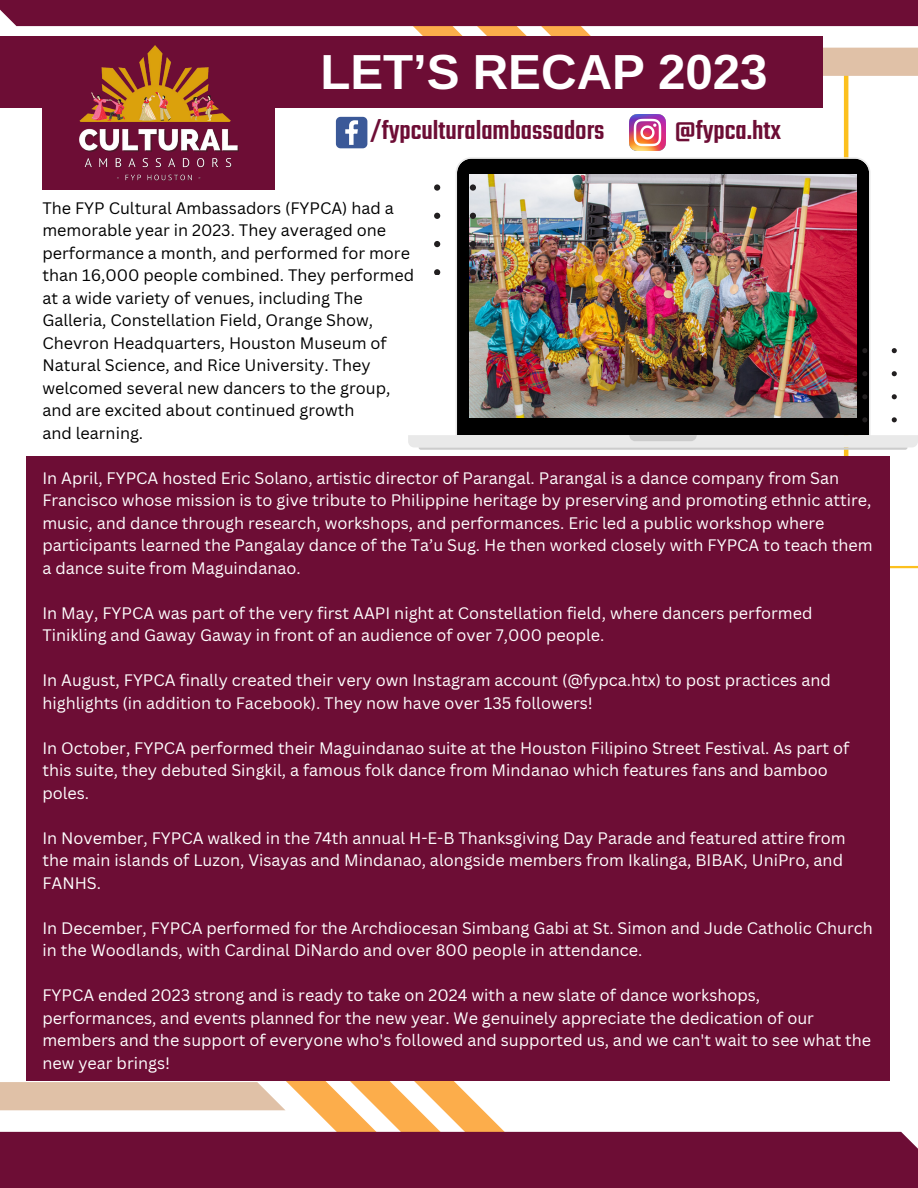
<style>
.page{position:relative;width:918px;height:1188px;background:#fff}
.page>*{position:absolute;margin:0;border:0;box-sizing:border-box;transform-origin:0 0}
.t1{font:49.2px "Ramabhadra";color:#fff}
.t2{font:500 28.5px "Teko";color:#6d0d35}
.t3{font:16.2px/22.5px "Canva Sans";color:#fff}
.t4{font:16.2px "Canva Sans";color:#000}
</style>
<div class="page">
<hr style="left:844px;top:72px;width:4px;height:393px;background:#fcc01e">
<svg style="left:0;top:0;width:918px;height:77px"></svg>
<div style="left:0;top:36px;width:823px;height:72px;background:#6d0d35"></div>
<div style="left:42px;top:36px;width:233px;height:154px;background:#6d0d35"></div>
<svg style="left:0;top:1081px;width:561px;height:51px"></svg>
<div style="left:0;top:1132px;width:918px;height:56px;background:#6d0d35"></div>
<svg style="left:890px;top:565px;width:28px;height:4px"></svg>
<div style="left:27px;top:457px;width:863px;height:624px;background:#6d0d35"></div>
<svg style="left:408px;top:157px;width:510px;height:290px"></svg>
<svg style="left:629px;top:435px;width:68px;height:6px"></svg>
<svg style="left:419px;top:447px;width:489px;height:3px"></svg>
<img style="left:470px;top:175px;width:386px;height:242px">
<svg style="left:429px;top:178px;width:47px;height:97px"></svg>
<svg style="left:858px;top:343px;width:39px;height:79px"></svg>
<img style="left:79px;top:45px;width:160px;height:135px">
<svg style="left:336px;top:117px;width:31px;height:31px"></svg>
<img style="left:630px;top:115px;width:36px;height:36px">
<p class="t1" style="left:320px;top:44px;width:449px">LET’S RECAP 2023</p>
<p class="t2" style="left:370px;top:111px;width:236px">/fypculturalambassadors</p>
<p class="t2" style="left:674px;top:111px;width:108px">@fypca.htx</p>
<p class="t4" style="left:42px;top:197px;width:353px">The FYP Cultural Ambassadors (FYPCA) had a</p>
<h1 class="t4" style="left:42px;top:219px;width:345px">memorable year in 2023. They averaged one</h1>
<p class="t4" style="left:42px;top:242px;width:369px">performance a month, and performed for more</p>
<p class="t4" style="left:42px;top:264px;width:373px">than 16,000 people combined. They performed</p>
<h2 class="t4" style="left:42px;top:287px;width:322px">at a wide variety of venues, including The</h2>
<p class="t4" style="left:42px;top:309px;width:332px">Galleria, Constellation Field, Orange Show,</p>
<h2 class="t4" style="left:42px;top:332px;width:346px">Chevron Headquarters, Houston Museum of</h2>
<p class="t4" style="left:42px;top:354px;width:330px">Natural Science, and Rice University. They</p>
<p class="t4" style="left:42px;top:377px;width:350px">welcomed several new dancers to the group,</p>
<p class="t4" style="left:42px;top:399px;width:314px">and are excited about continued growth</p>
<p class="t4" style="left:42px;top:422px;width:102px">and learning.</p>
<p class="t3" style="left:42px;top:466px;width:832px">In April, FYPCA hosted Eric Solano, artistic director of Parangal. Parangal is a dance company from San Francisco whose mission is to give tribute to Philippine heritage by preserving and promoting ethnic attire, music, and dance through research, workshops, and performances. Eric led a public workshop where participants learned the Pangalay dance of the Ta’u Sug. He then worked closely with FYPCA to teach them a dance suite from Maguindanao.</p>
<p class="t3" style="left:42px;top:601px;width:772px">In May, FYPCA was part of the very first AAPI night at Constellation field, where dancers performed<br>Tinikling and Gaway Gaway in front of an audience of over 7,000 people.</p>
<p class="t3" style="left:42px;top:669px;width:790px">In August, FYPCA finally created their very own Instagram account (@fypca.htx) to post practices and highlights (in addition to Facebook). They now have over 135 followers!</p>
<p class="t3" style="left:42px;top:736px;width:808px">In October, FYPCA performed their Maguindanao suite at the Houston Filipino Street Festival. As part of this suite, they debuted Singkil, a famous folk dance from Mindanao which features fans and bamboo poles.</p>
<p class="t3" style="left:42px;top:826px;width:805px">In November, FYPCA walked in the 74th annual H-E-B Thanksgiving Day Parade and featured attire from the main islands of Luzon, Visayas and Mindanao, alongside members from Ikalinga, BIBAK, UniPro, and<br>FANHS.</p>
<p class="t3" style="left:42px;top:916px;width:832px">In December, FYPCA performed for the Archdiocesan Simbang Gabi at St. Simon and Jude Catholic Church in the Woodlands, with Cardinal DiNardo and over 800 people in attendance.</p>
<p class="t3" style="left:42px;top:984px;width:830px">FYPCA ended 2023 strong and is ready to take on 2024 with a new slate of dance workshops, performances, and events planned for the new year. We genuinely appreciate the dedication of our members and the support of everyone who's followed and supported us, and we can't wait to see what the new year brings!</p>
</div>
